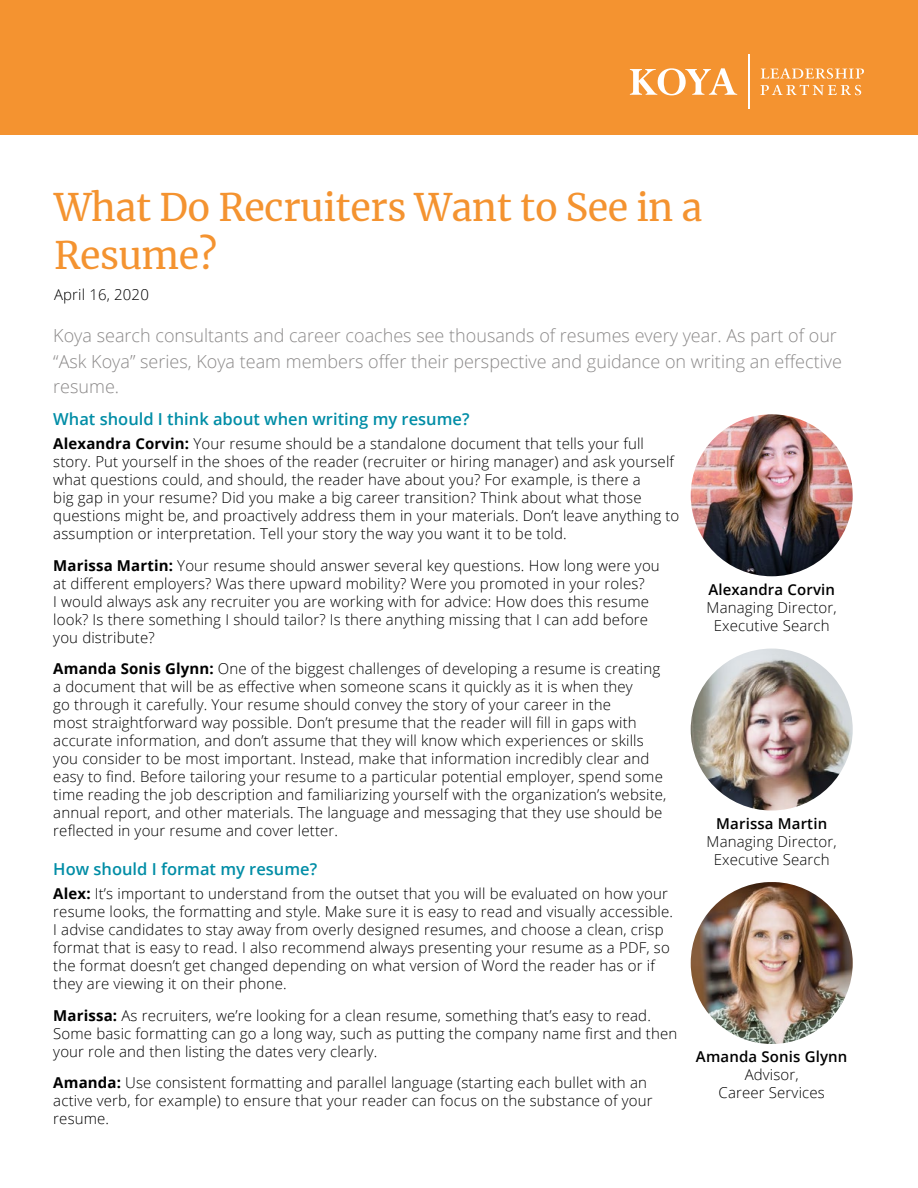
<style>
.page{position:relative;width:918px;height:1188px;background:#fff}
.page>*{position:absolute;margin:0;border:0;box-sizing:border-box;transform-origin:0 0}
.t1{font:37.5px/48px "Merriweather";letter-spacing:-.01em;color:#f49330}
.t2{font:300 18px/25.5px "Open Sans";color:#8b8989}
.t3{font:600 16.5px "Open Sans";color:#008da6}
.t4{font:300 15px/18px "Open Sans";letter-spacing:.01em;color:#000}
.t5{font:600 15px "Open Sans";letter-spacing:.01em;color:#000}
.s1{font-weight:700}
</style>
<div class="page">
<div style="left:0;top:0;width:918px;height:135px;background:#f49330"></div>
<svg style="left:761px;top:68px;width:103px;height:11px"></svg>
<svg style="left:761px;top:85px;width:100px;height:10px"></svg>
<hr style="left:748px;top:54px;width:1px;height:55px;background:#fff">
<svg style="left:630px;top:68px;width:107px;height:27px"></svg>
<img style="left:691px;top:414px;width:162px;height:162px;border-radius:81px">
<img style="left:691px;top:649px;width:162px;height:162px;border-radius:81px">
<img style="left:691px;top:882px;width:162px;height:162px;border-radius:80px">
<h1 class="t1" style="left:54px;top:183px;width:650px">What Do Recruiters Want to See in a<br>Resume?</h1>
<p class="t4" style="left:54px;top:285px;width:96px">April 16, 2020</p>
<p class="t2" style="left:53px;top:322px;width:790px">Koya search consultants and career coaches see thousands of resumes every year. As part of our “Ask Koya” series, Koya team members offer their perspective and guidance on writing an effective resume.</p>
<p class="t3" style="left:53px;top:407px;width:418px">What should I think about when writing my resume?</p>
<p class="t4" style="left:53px;top:434px;width:628px"><span class="s1">Alexandra Corvin:</span> Your resume should be a standalone document that tells your full story. Put yourself in the shoes of the reader (recruiter or hiring manager) and ask yourself what questions could, and should, the reader have about you? For example, is there a<br>big gap in your resume? Did you make a big career transition? Think about what those questions might be, and proactively address them in your materials. Don’t leave anything to assumption or interpretation. Tell your story the way you want it to be told.</p>
<p class="t4" style="left:53px;top:556px;width:608px"><span class="s1">Marissa Martin:</span> Your resume should answer several key questions. How long were you at different employers? Was there upward mobility? Were you promoted in your roles?<br>I would always ask any recruiter you are working with for advice: How does this resume look? Is there something I should tailor? Is there anything missing that I can add before you distribute?</p>
<p class="t4" style="left:53px;top:659px;width:615px"><span class="s1">Amanda Sonis Glynn:</span> One of the biggest challenges of developing a resume is creating a document that will be as effective when someone scans it quickly as it is when they<br>go through it carefully. Your resume should convey the story of your career in the<br>most straightforward way possible. Don’t presume that the reader will fill in gaps with accurate information, and don’t assume that they will know which experiences or skills you consider to be most important. Instead, make that information incredibly clear and easy to find. Before tailoring your resume to a particular potential employer, spend some time reading the job description and familiarizing yourself with the organization’s website, annual report, and other materials. The language and messaging that they use should be reflected in your resume and cover letter.</p>
<p class="t3" style="left:53px;top:857px;width:265px">How should I format my resume?</p>
<p class="t4" style="left:53px;top:884px;width:621px"><span class="s1">Alex:</span> It’s important to understand from the outset that you will be evaluated on how your resume looks, the formatting and style. Make sure it is easy to read and visually accessible.<br>I advise candidates to stay away from overly designed resumes, and choose a clean, crisp format that is easy to read. I also recommend always presenting your resume as a PDF, so the format doesn’t get changed depending on what version of Word the reader has or if they are viewing it on their phone.</p>
<p class="t4" style="left:53px;top:1006px;width:625px"><span class="s1">Marissa:</span> As recruiters, we’re looking for a clean resume, something that’s easy to read.<br>Some basic formatting can go a long way, such as putting the company name first and then your role and then listing the dates very clearly.</p>
<p class="t4" style="left:53px;top:1073px;width:601px"><span class="s1">Amanda:</span> Use consistent formatting and parallel language (starting each bullet with an active verb, for example) to ensure that your reader can focus on the substance of your resume.</p>
<p class="t5" style="left:708px;top:579px;width:128px">Alexandra Corvin</p>
<p class="t4" style="left:707px;top:598px;width:132px;text-align:center">Managing Director,<br>Executive Search</p>
<p class="t5" style="left:716px;top:813px;width:112px">Marissa Martin</p>
<p class="t4" style="left:707px;top:832px;width:132px;text-align:center">Managing Director,<br>Executive Search</p>
<p class="t5" style="left:696px;top:1047px;width:153px">Amanda Sonis Glynn</p>
<p class="t4" style="left:719px;top:1066px;width:108px;text-align:center">Advisor,<br>Career Services</p>
</div>
